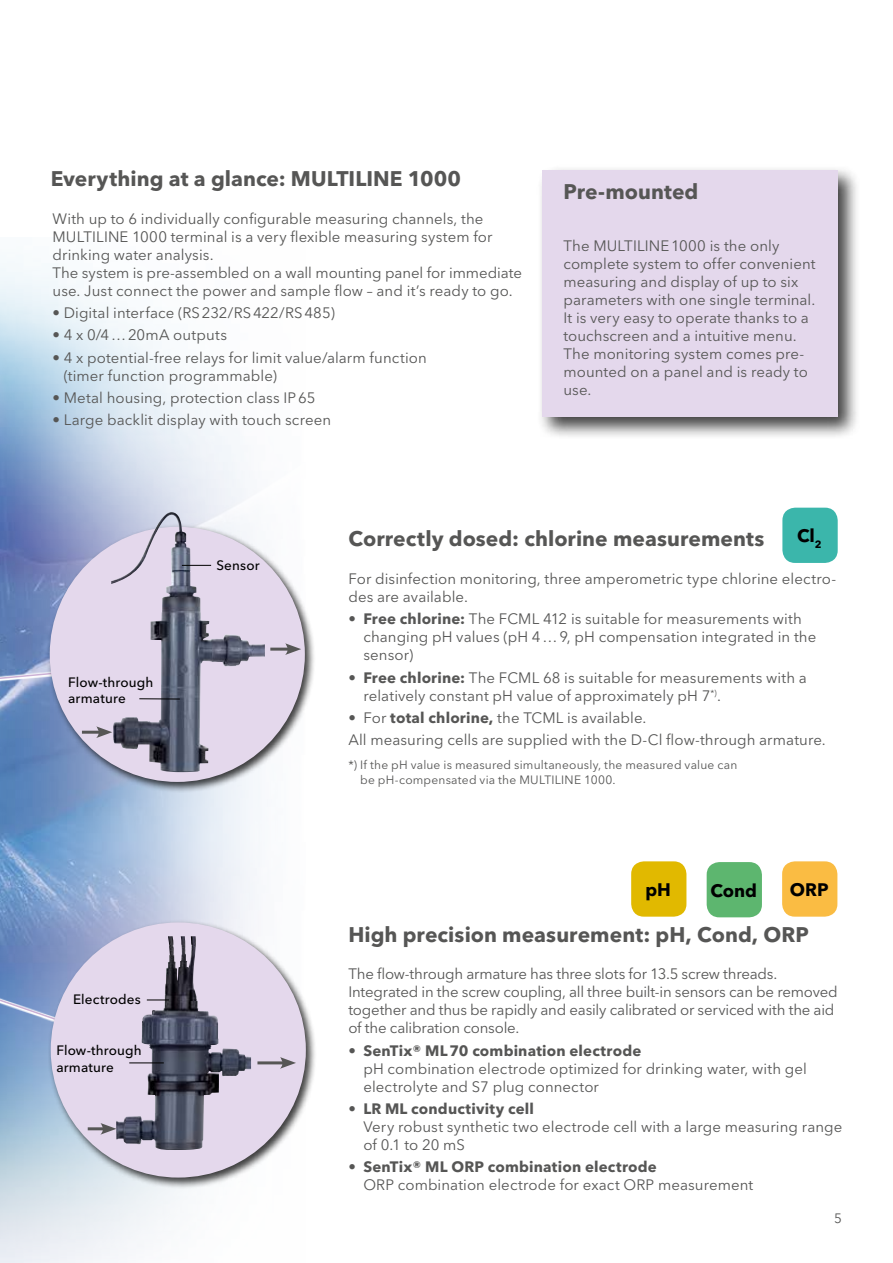
<style>
.page{position:relative;width:893px;height:1263px;background:#fff}
.page>*{position:absolute;margin:0;border:0;box-sizing:border-box;transform-origin:0 0}
.t1{font:700 21px "Avenir Next LT Pro";letter-spacing:.005em;color:#565655}
.t2{font:700 18px "Avenir Next LT Pro";color:#000}
.t3{font:15px/18px "Avenir Next LT Pro";letter-spacing:.005em;color:#565655}
.t4{font:15px/18px "Avenir Next LT Pro";letter-spacing:-.015em;color:#565655}
.t5{font:700 15px "Avenir Next LT Pro";letter-spacing:.01em;color:#565655}
.t6{font:500 13.5px/16.5px "Avenir Next LT Pro";letter-spacing:.01em;color:#000}
.t7{font:13.5px "Avenir Next LT Pro";color:#565655}
.t8{font:12px/15px "Avenir Next LT Pro";letter-spacing:.015em;color:#565655}
.s1{font-weight:700}
</style>
<div class="page">
<img style="left:0;top:261px;width:260px;height:1002px">
<svg style="left:0;top:783px;width:173px;height:278px;background:#87a6d0"></svg>
<div style="left:48px;top:919px;width:269px;height:270px;background:#000;opacity:.75"></div>
<div style="left:51px;top:922px;width:255px;height:255px;background:#e4d8ec;border-radius:50%"></div>
<img style="left:116px;top:936px;width:135px;height:214px">
<hr style="left:88px;top:1127px;width:18px;height:3px;background:#565655">
<svg style="left:100px;top:1123px;width:16px;height:12px"></svg>
<hr style="left:257px;top:1061px;width:29px;height:3px;background:#565655">
<svg style="left:280px;top:1057px;width:16px;height:12px"></svg>
<div style="left:47px;top:524px;width:269px;height:269px;background:#000;opacity:.75"></div>
<div style="left:50px;top:527px;width:255px;height:255px;background:#e4d8ec;border-radius:50%"></div>
<img style="left:111px;top:512px;width:154px;height:260px">
<svg style="left:0;top:661px;width:174px;height:77px"></svg>
<hr style="left:270px;top:648px;width:21px;height:3px;background:#565655">
<svg style="left:285px;top:643px;width:16px;height:12px"></svg>
<div style="left:536px;top:164px;width:324px;height:275px;background:#000;opacity:.75"></div>
<div style="left:542px;top:170px;width:296px;height:247px;background:#e4d8ec"></div>
<hr style="left:139px;top:698px;width:41px;height:1px;background:#000">
<svg style="left:182px;top:565px;width:29px;height:1px"></svg>
<hr style="left:129px;top:1063px;width:35px;height:1px;background:#000">
<svg style="left:147px;top:1000px;width:22px;height:1px"></svg>
<div style="left:782px;top:508px;width:56px;height:55px;background:#3bb6ab;border-radius:13px"></div>
<div style="left:707px;top:862px;width:55px;height:55px;background:#5db66f;border-radius:13px"></div>
<div style="left:782px;top:861px;width:55px;height:56px;background:#fabc43;border-radius:13px"></div>
<div style="left:631px;top:861px;width:55px;height:56px;background:#e1b900;border-radius:13px"></div>
<h1 class="t1" style="left:51px;top:166px;width:412px">Everything at a glance: MULTILINE 1000</h1>
<p class="t3" style="left:53px;top:210px;width:471px">With up to 6 individually configurable measuring channels, the MULTILINE 1000 terminal is a very flexible measuring system for drinking water analysis.<br>The system is pre-assembled on a wall mounting panel for immediate use. Just connect the power and sample flow – and it’s ready to go.</p>
<p class="t3" style="left:53px;top:304px;width:284px">• Digital interface (RS232/RS422/RS485)</p>
<p class="t3" style="left:53px;top:326px;width:176px">• 4 x 0/4…20mA outputs</p>
<p class="t3" style="left:64px;top:348px;width:365px;text-indent:-11px">• 4 x potential-free relays for limit value/alarm function (timer function programmable)</p>
<p class="t3" style="left:53px;top:389px;width:265px">• Metal housing, protection class IP65</p>
<p class="t3" style="left:53px;top:411px;width:280px">• Large backlit display with touch screen</p>
<h1 class="t1" style="left:563px;top:178px;width:137px">Pre-mounted</h1>
<p class="t3" style="left:563px;top:237px;width:254px">The MULTILINE1000 is the only complete system to offer convenient measuring and display of up to six parameters with one single terminal.<br>It is very easy to operate thanks to a touchscreen and a intuitive menu.<br>The monitoring system comes pre&shy;mounted on a panel and is ready to use.</p>
<p class="t6" style="left:68px;top:674px;width:87px">Flow-through armature</p>
<p class="t6" style="left:216px;top:557px;width:45px">Sensor</p>
<p class="t6" style="left:73px;top:991px;width:69px">Electrodes</p>
<p class="t6" style="left:56px;top:1042px;width:87px">Flow-through armature</p>
<p class="t2" style="left:797px;top:525px;width:26px">Cl<sub>2</sub></p>
<h1 class="t1" style="left:348px;top:526px;width:417px">Correctly dosed: chlorine measurements</h1>
<p class="t3" style="left:348px;top:570px;width:489px">For disinfection monitoring, three amperometric type chlorine electro&shy;des are available.</p>
<p class="t3" style="left:363px;top:610px;width:454px;text-indent:-15px"><span class="s1">• Free chlorine:</span> The FCML 412 is suitable for measurements with changing pH values (pH 4…9, pH compensation integrated in the sensor)</p>
<p class="t3" style="left:363px;top:668px;width:445px;text-indent:-15px"><span class="s1">• Free chlorine:</span> The FCML 68 is suitable for measurements with a relatively constant pH value of approximately pH 7<sup>*)</sup>.</p>
<p class="t3" style="left:348px;top:707px;width:479px;line-height:22.2px">• For <span class="s1">total chlorine,</span> the TCML is available.<br>All measuring cells are supplied with the D-Cl flow-through armature.</p>
<p class="t8" style="left:360px;top:757px;width:379px;text-indent:-12px">*) If the pH value is measured simultaneously, the measured value can be pH-compensated via the MULTILINE 1000.</p>
<p class="t2" style="left:645px;top:878px;width:27px">pH</p>
<p class="t2" style="left:710px;top:879px;width:48px">Cond</p>
<p class="t2" style="left:790px;top:878px;width:40px">ORP</p>
<h1 class="t1" style="left:348px;top:921px;width:462px">High precision measurement: pH, Cond, ORP</h1>
<p class="t4" style="left:348px;top:965px;width:491px">The flow-through armature has three slots for 13.5 screw threads.<br>Integrated in the screw coupling, all three built-in sensors can be removed together and thus be rapidly and easily calibrated or serviced with the aid of the calibration console.</p>
<p class="t3" style="left:363px;top:1041px;width:445px;text-indent:-15px">• <span class="s1">SenTix® ML70 combination electrode<br></span>pH combination electrode optimized for drinking water, with gel electrolyte and S7 plug connector</p>
<p class="t5" style="left:348px;top:1099px;width:187px">• LR ML conductivity cell</p>
<p class="t3" style="left:363px;top:1118px;width:480px">Very robust synthetic two electrode cell with a large measuring range of 0.1 to 20 mS</p>
<p class="t5" style="left:348px;top:1158px;width:310px">• SenTix® ML ORP combination electrode</p>
<p class="t3" style="left:363px;top:1176px;width:391px">ORP combination electrode for exact ORP measurement</p>
<p class="t7" style="left:834px;top:1210px;width:9px">5</p>
</div>
